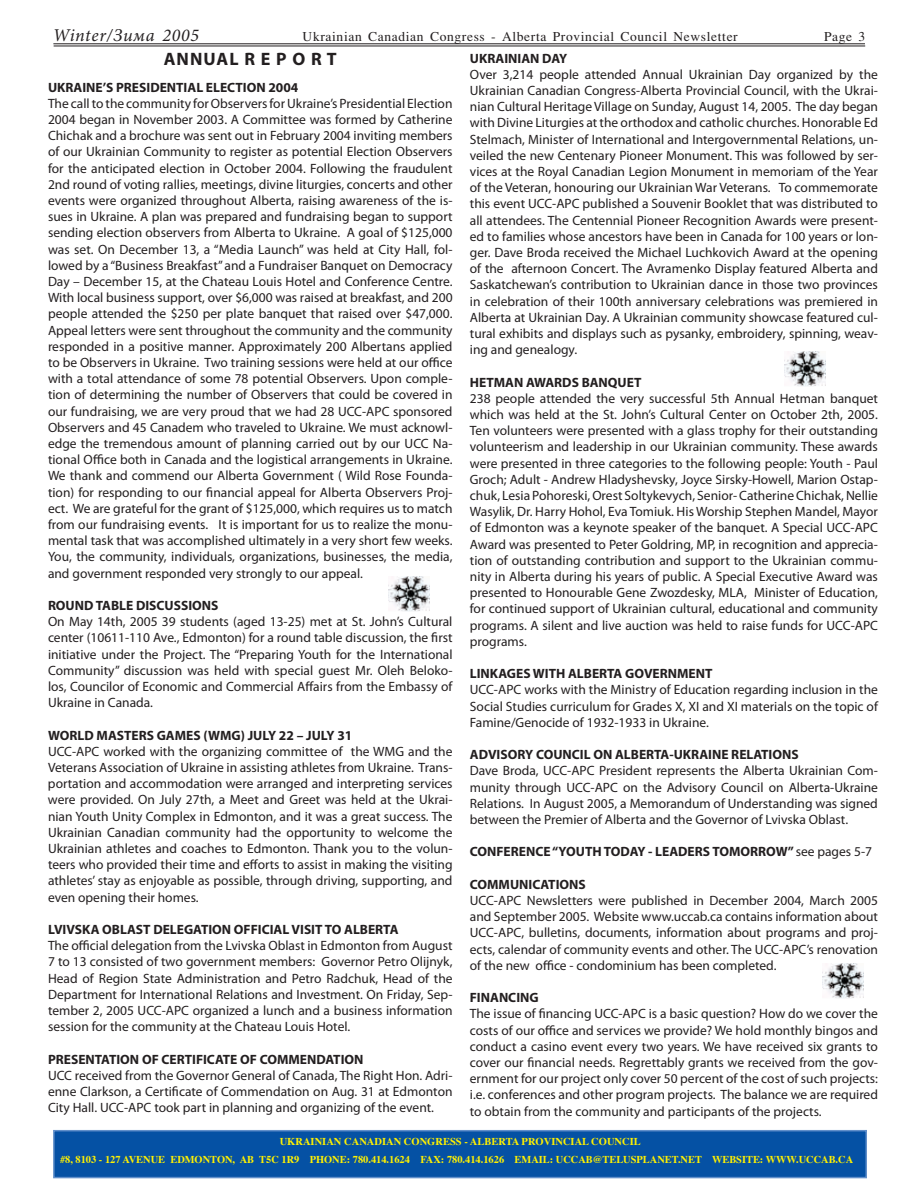
<style>
.page{position:relative;width:918px;height:1188px;background:#fff}
.page>*{position:absolute;margin:0;border:0;box-sizing:border-box;transform-origin:0 0}
.t1{font:italic 18px "Minion Pro";letter-spacing:.045em;color:#231f20}
.t2{font:700 18px "Myriad Pro";letter-spacing:.06em;color:#231f20}
.t3{font:13.5px/16.2px "Myriad Pro";color:#231f20;text-align:justify}
.t4{font:700 13.5px "Myriad Pro";color:#231f20}
.t5{font:13.5px "Times";letter-spacing:.05em;color:#231f20}
.t6{font:700 10.5px/18px "Times";color:#fff101}
.s1{font-weight:400}
</style>
<div class="page">
<div style="left:54px;top:1131px;width:812px;height:47px;background:#0551a4"></div>
<div style="left:53px;top:1130px;width:814px;height:48px;border:2px solid #618fca"></div>
<hr style="left:53px;top:43px;width:812px;height:1px;background:#231f20">
<hr style="left:54px;top:46px;width:811px;height:1px;background:#231f20">
<img style="left:784px;top:351px;width:42px;height:35px">
<img style="left:389px;top:576px;width:41px;height:35px">
<img style="left:823px;top:963px;width:41px;height:35px">
<h1 class="t1" style="left:53px;top:25px;width:148px">Winter/Зима 2005</h1>
<p class="t5" style="left:303px;top:29px;width:437px">Ukrainian Canadian Congress - Alberta Provincial Council Newsletter</p>
<p class="t5" style="left:824px;top:29px;width:43px">Page 3</p>
<h1 class="t2" style="left:164px;top:49px;width:175px">ANNUAL R E P O R T</h1>
<p class="t4" style="left:48px;top:79px;width:252px">UKRAINE’S PRESIDENTIAL ELECTION 2004</p>
<p class="t3" style="left:48px;top:95px;width:406px">The call to the community for Observers for Ukraine’s Presidential Election 2004 began in November 2003. A Committee was formed by Catherine Chichak and a brochure was sent out in February 2004 inviting members of our Ukrainian Community to register as potential Election Observers for the anticipated election in October 2004. Following the fraudulent 2nd round of voting rallies, meetings, divine liturgies, concerts and other events were organized throughout Alberta, raising awareness of the is&shy;sues in Ukraine. A plan was prepared and fundraising began to support sending election observers from Alberta to Ukraine. A goal of $125,000 was set. On December 13, a “Media Launch” was held at City Hall, fol&shy;lowed by a “Business Breakfast” and a Fundraiser Banquet on Democracy Day – December 15, at the Chateau Louis Hotel and Conference Centre.<br>With local business support, over $6,000 was raised at breakfast, and 200 people attended the $250 per plate banquet that raised over $47,000.<br>Appeal letters were sent throughout the community and the community responded in a positive manner. Approximately 200 Albertans applied to be Observers in Ukraine. Two training sessions were held at our office with a total attendance of some 78 potential Observers. Upon comple&shy;tion of determining the number of Observers that could be covered in our fundraising, we are very proud that we had 28 UCC-APC sponsored Observers and 45 Canadem who traveled to Ukraine. We must acknowl&shy;edge the tremendous amount of planning carried out by our UCC Na&shy;tional Office both in Canada and the logistical arrangements in Ukraine.<br>We thank and commend our Alberta Government ( Wild Rose Founda&shy;tion) for responding to our financial appeal for Alberta Observers Proj&shy;ect. We are grateful for the grant of $125,000, which requires us to match from our fundraising events. It is important for us to realize the monu&shy;mental task that was accomplished ultimately in a very short few weeks.<br>You, the community, individuals, organizations, businesses, the media, and government responded very strongly to our appeal.</p>
<p class="t4" style="left:48px;top:598px;width:172px">ROUND TABLE DISCUSSIONS</p>
<p class="t3" style="left:48px;top:614px;width:406px">On May 14th, 2005 39 students (aged 13-25) met at St. John’s Cultural center (10611-110 Ave., Edmonton) for a round table discussion, the first initiative under the Project. The “Preparing Youth for the International Community” discussion was held with special guest Mr. Oleh Beloko&shy;los, Councilor of Economic and Commercial Affairs from the Embassy of Ukraine in Canada.</p>
<p class="t4" style="left:48px;top:727px;width:306px">WORLD MASTERS GAMES (WMG) JULY 22 – JULY 31</p>
<p class="t3" style="left:48px;top:743px;width:406px">UCC-APC worked with the organizing committee of the WMG and the Veterans Association of Ukraine in assisting athletes from Ukraine. Trans&shy;portation and accommodation were arranged and interpreting services were provided. On July 27th, a Meet and Greet was held at the Ukrai&shy;nian Youth Unity Complex in Edmonton, and it was a great success. The Ukrainian Canadian community had the opportunity to welcome the Ukrainian athletes and coaches to Edmonton. Thank you to the volun&shy;teers who provided their time and efforts to assist in making the visiting athletes’ stay as enjoyable as possible, through driving, supporting, and even opening their homes.</p>
<p class="t4" style="left:48px;top:922px;width:352px">LVIVSKA OBLAST DELEGATION OFFICIAL VISIT TO ALBERTA</p>
<p class="t3" style="left:48px;top:938px;width:406px">The official delegation from the Lvivska Oblast in Edmonton from August 7 to 13 consisted of two government members: Governor Petro Olijnyk, Head of Region State Administration and Petro Radchuk, Head of the Department for International Relations and Investment. On Friday, Sep&shy;tember 2, 2005 UCC-APC organized a lunch and a business information session for the community at the Chateau Louis Hotel.</p>
<p class="t4" style="left:48px;top:1051px;width:317px">PRESENTATION OF CERTIFICATE OF COMMENDATION</p>
<p class="t3" style="left:48px;top:1067px;width:406px">UCC received from the Governor General of Canada, The Right Hon. Adri&shy;enne Clarkson, a Certificate of Commendation on Aug. 31 at Edmonton City Hall. UCC-APC took part in planning and organizing of the event.</p>
<p class="t4" style="left:470px;top:51px;width:99px">UKRAINIAN DAY</p>
<p class="t3" style="left:470px;top:66px;width:410px">Over 3,214 people attended Annual Ukrainian Day organized by the Ukrainian Canadian Congress-Alberta Provincial Council, with the Ukrai&shy;nian Cultural Heritage Village on Sunday, August 14, 2005. The day began with Divine Liturgies at the orthodox and catholic churches. Honorable Ed Stelmach, Minister of International and Intergovernmental Relations, un&shy;veiled the new Centenary Pioneer Monument. This was followed by ser&shy;vices at the Royal Canadian Legion Monument in memoriam of the Year of the Veteran, honouring our Ukrainian War Veterans. To commemorate this event UCC-APC published a Souvenir Booklet that was distributed to all attendees. The Centennial Pioneer Recognition Awards were present&shy;ed to families whose ancestors have been in Canada for 100 years or lon&shy;ger. Dave Broda received the Michael Luchkovich Award at the opening of the afternoon Concert. The Avramenko Display featured Alberta and Saskatchewan’s contribution to Ukrainian dance in those two provinces in celebration of their 100th anniversary celebrations was premiered in Alberta at Ukrainian Day. A Ukrainian community showcase featured cul&shy;tural exhibits and displays such as pysanky, embroidery, spinning, weav&shy;ing and genealogy.</p>
<p class="t4" style="left:470px;top:375px;width:173px">HETMAN AWARDS BANQUET</p>
<p class="t3" style="left:470px;top:390px;width:410px">238 people attended the very successful 5th Annual Hetman banquet which was held at the St. John’s Cultural Center on October 2th, 2005.<br>Ten volunteers were presented with a glass trophy for their outstanding volunteerism and leadership in our Ukrainian community. These awards were presented in three categories to the following people: Youth - Paul Groch; Adult - Andrew Hladyshevsky, Joyce Sirsky-Howell, Marion Ostap&shy;chuk, Lesia Pohoreski, Orest Soltykevych, Senior- Catherine Chichak, Nellie Wasylik, Dr. Harry Hohol, Eva Tomiuk. His Worship Stephen Mandel, Mayor of Edmonton was a keynote speaker of the banquet. A Special UCC-APC Award was presented to Peter Goldring, MP, in recognition and apprecia&shy;tion of outstanding contribution and support to the Ukrainian commu&shy;nity in Alberta during his years of public. A Special Executive Award was presented to Honourable Gene Zwozdesky, MLA, Minister of Education, for continued support of Ukrainian cultural, educational and community programs. A silent and live auction was held to raise funds for UCC-APC programs.</p>
<p class="t4" style="left:470px;top:666px;width:244px">LINKAGES WITH ALBERTA GOVERNMENT</p>
<p class="t3" style="left:470px;top:682px;width:410px">UCC-APC works with the Ministry of Education regarding inclusion in the Social Studies curriculum for Grades X, XI and XI materials on the topic of Famine/Genocide of 1932-1933 in Ukraine.</p>
<p class="t4" style="left:470px;top:747px;width:330px">ADVISORY COUNCIL ON ALBERTA-UKRAINE RELATIONS</p>
<p class="t3" style="left:470px;top:763px;width:410px">Dave Broda, UCC-APC President represents the Alberta Ukrainian Com&shy;munity through UCC-APC on the Advisory Council on Alberta-Ukraine Relations. In August 2005, a Memorandum of Understanding was signed between the Premier of Alberta and the Governor of Lvivska Oblast.</p>
<p class="t4" style="left:470px;top:844px;width:404px">CONFERENCE “YOUTH TODAY - LEADERS TOMORROW” <span class="s1">see pages 5-7</span></p>
<p class="t4" style="left:470px;top:877px;width:117px">COMMUNICATIONS</p>
<p class="t3" style="left:470px;top:893px;width:410px">UCC-APC Newsletters were published in December 2004, March 2005 and September 2005. Website www.uccab.ca contains information about UCC-APC, bulletins, documents, information about programs and proj&shy;ects, calendar of community events and other. The UCC-APC’s renovation of the new office - condominium has been completed.</p>
<p class="t4" style="left:470px;top:990px;width:70px">FINANCING</p>
<p class="t3" style="left:470px;top:1006px;width:410px">The issue of financing UCC-APC is a basic question? How do we cover the costs of our office and services we provide? We hold monthly bingos and conduct a casino event every two years. We have received six grants to cover our financial needs. Regrettably grants we received from the gov&shy;ernment for our project only cover 50 percent of the cost of such projects: i.e. conferences and other program projects. The balance we are required to obtain from the community and participants of the projects.</p>
<p class="t6" style="left:60px;top:1133px;width:795px;text-indent:220px">UKRAINIAN CANADIAN CONGRESS - ALBERTA PROVINCIAL COUNCIL<br>#8, 8103 - 127 AVENUE EDMONTON, AB T5C 1R9 PHONE: 780.414.1624 FAX: 780.414.1626 EMAIL: UCCAB@TELUSPLANET.NET WEBSITE: WWW.UCCAB.CA</p>
</div>
